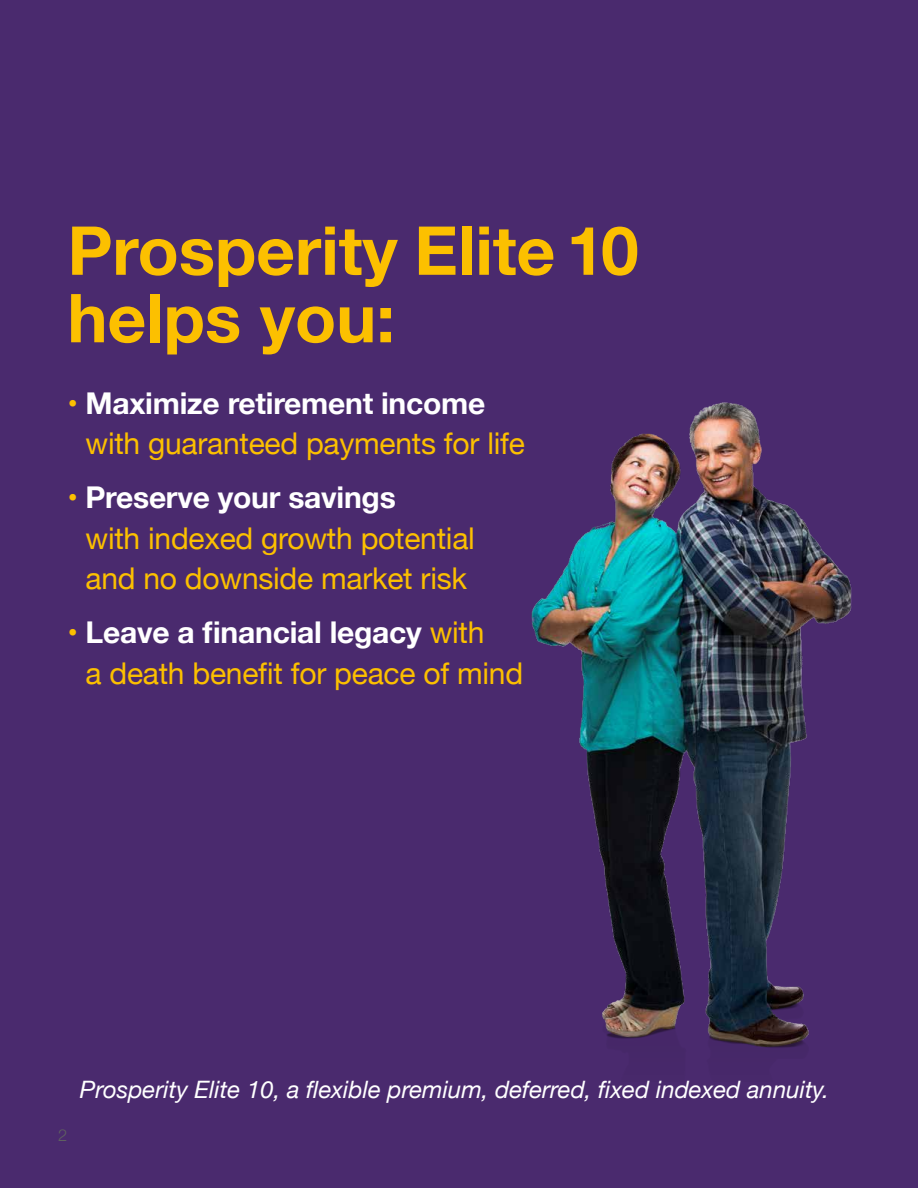
<style>
.page{position:relative;width:918px;height:1188px;background:#4a2a6e}
.page>*{position:absolute;margin:0;border:0;box-sizing:border-box;transform-origin:0 0}
.t1{font:700 67.5px/67.5px "Helvetica Neue";color:#fcc000}
.t2{font:30px/40.5px "Helvetica Neue";letter-spacing:-.01em;color:#fcc000}
.t3{font:italic 24px "Helvetica Neue";color:#fff}
.t4{font:300 16.5px "Helvetica Neue";color:#5f6060}
.s1{font-weight:700}
.s2{font-weight:700;color:#fff}
</style>
<div class="page">
<img style="left:531px;top:402px;width:321px;height:646px">
<h1 class="t1" style="left:68px;top:219px;width:573px">Prosperity Elite 10 helps you:</h1>
<p class="t2" style="left:86px;top:385px;width:441px;text-indent:-18px"><span class="s1">•</span> <span class="s2">Maximize retirement income </span>with guaranteed payments for life</p>
<p class="t2" style="left:86px;top:479px;width:391px;text-indent:-18px"><span class="s1">•</span> <span class="s2">Preserve your savings<br></span>with indexed growth potential and no downside market risk</p>
<p class="t2" style="left:86px;top:614px;width:439px;text-indent:-18px"><span class="s1">•</span> <span class="s2">Leave a financial legacy</span> with<br>a death benefit for peace of mind</p>
<p class="t4" style="left:58px;top:1122px;width:11px">2</p>
<p class="t3" style="left:80px;top:1072px;width:751px">Prosperity Elite 10, a flexible premium, deferred, fixed indexed annuity.</p>
</div>
